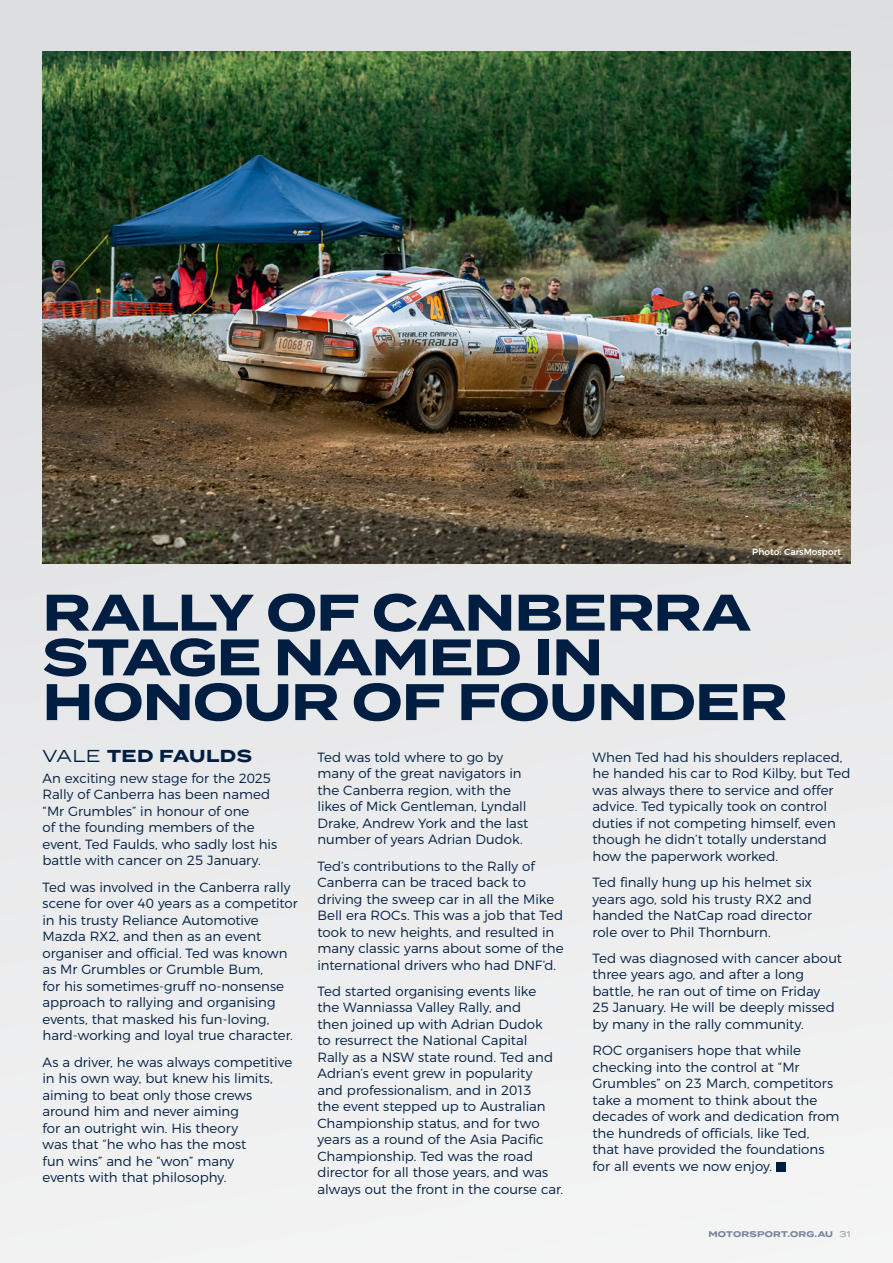
<style>
.page{position:relative;width:893px;height:1263px;background:#fff}
.page>*{position:absolute;margin:0;border:0;box-sizing:border-box;transform-origin:0 0}
.Main_Normal{font:700 51.3px/44.7px "Termina";letter-spacing:-.02em;color:#001e41}
.Body_Heading_2{font:700 17.25px "Termina";letter-spacing:.025em;color:#001e41}
.Body{font:300 13.35px/16.5px "Montserrat";color:#001e41}
.Photo_caption{font:500 9px "Montserrat";color:#fff}
.t1{font:700 8.25px "Termina";letter-spacing:.025em;color:#7c849b}
.s1{font-weight:400}
</style>
<div class="page">
<div style="left:0;top:0;width:893px;height:1263px;background:linear-gradient(to bottom,#d3d5d5,#f5f5f6)"></div>
<div style="left:776px;top:1162px;width:9px;height:9px;background:#001e41"></div>
<img style="left:43px;top:52px;width:807px;height:511px">
<img style="left:0;top:26px;width:1px;height:625px">
<p class="Photo_caption" style="left:752px;top:544px;width:90px">Photo: CarsMosport</p>
<p class="Main_Normal" style="left:43px;top:591px;width:746px">RALLY OF CANBERRA<br>STAGE NAMED IN<br>HONOUR OF FOUNDER</p>
<p class="Body_Heading_2" style="left:43px;top:743px;width:211px"><span class="s1">VALE</span> TED FAULDS</p>
<p class="Body" style="left:43px;top:769px;width:236px">An exciting new stage for the 2025<br>Rally of Canberra has been named “Mr Grumbles” in honour of one<br>of the founding members of the event, Ted Faulds, who sadly lost his battle with cancer on 25 January.</p>
<p class="Body" style="left:43px;top:878px;width:257px">Ted was involved in the Canberra rally scene for over 40 years as a competitor in his trusty Reliance Automotive Mazda RX2, and then as an event organiser and official. Ted was known as Mr Grumbles or Grumble Bum,<br>for his sometimes-gruff no-nonsense approach to rallying and organising events, that masked his fun-loving, hard-working and loyal true character.</p>
<p class="Body" style="left:43px;top:1052px;width:251px">As a driver, he was always competitive in his own way, but knew his limits, aiming to beat only those crews around him and never aiming<br>for an outright win. His theory<br>was that “he who has the most<br>fun wins” and he “won” many<br>events with that philosophy.</p>
<p class="Body" style="left:318px;top:748px;width:212px">Ted was told where to go by many of the great navigators in the Canberra region, with the likes of Mick Gentleman, Lyndall<br>Drake, Andrew York and the last number of years Adrian Dudok.</p>
<p class="Body" style="left:318px;top:856px;width:248px">Ted’s contributions to the Rally of Canberra can be traced back to driving the sweep car in all the Mike Bell era ROCs. This was a job that Ted took to new heights, and resulted in many classic yarns about some of the international drivers who had DNF’d.</p>
<p class="Body" style="left:318px;top:982px;width:247px">Ted started organising events like<br>the Wanniassa Valley Rally, and<br>then joined up with Adrian Dudok<br>to resurrect the National Capital<br>Rally as a NSW state round. Ted and Adrian’s event grew in popularity<br>and professionalism, and in 2013<br>the event stepped up to Australian Championship status, and for two years as a round of the Asia Pacific Championship. Ted was the road director for all those years, and was always out the front in the course car.</p>
<p class="Body" style="left:592px;top:748px;width:259px">When Ted had his shoulders replaced, he handed his car to Rod Kilby, but Ted was always there to service and offer advice. Ted typically took on control duties if not competing himself, even though he didn’t totally understand how the paperwork worked.</p>
<p class="Body" style="left:592px;top:873px;width:221px;text-align:justify">Ted finally hung up his helmet six years ago, sold his trusty RX2 and handed the NatCap road director role over to Phil Thornburn.</p>
<p class="Body" style="left:592px;top:949px;width:251px">Ted was diagnosed with cancer about three years ago, and after a long battle, he ran out of time on Friday<br>25 January. He will be deeply missed by many in the rally community.</p>
<p class="Body" style="left:592px;top:1041px;width:249px">ROC organisers hope that while checking into the control at “Mr<br>Grumbles” on 23 March, competitors take a moment to think about the decades of work and dedication from the hundreds of officials, like Ted,<br>that have provided the foundations for all events we now enjoy.</p>
<p class="t1" style="left:708px;top:1227px;width:144px">MOTORSPORT.ORG.AU <span class="s1">31</span></p>
</div>
